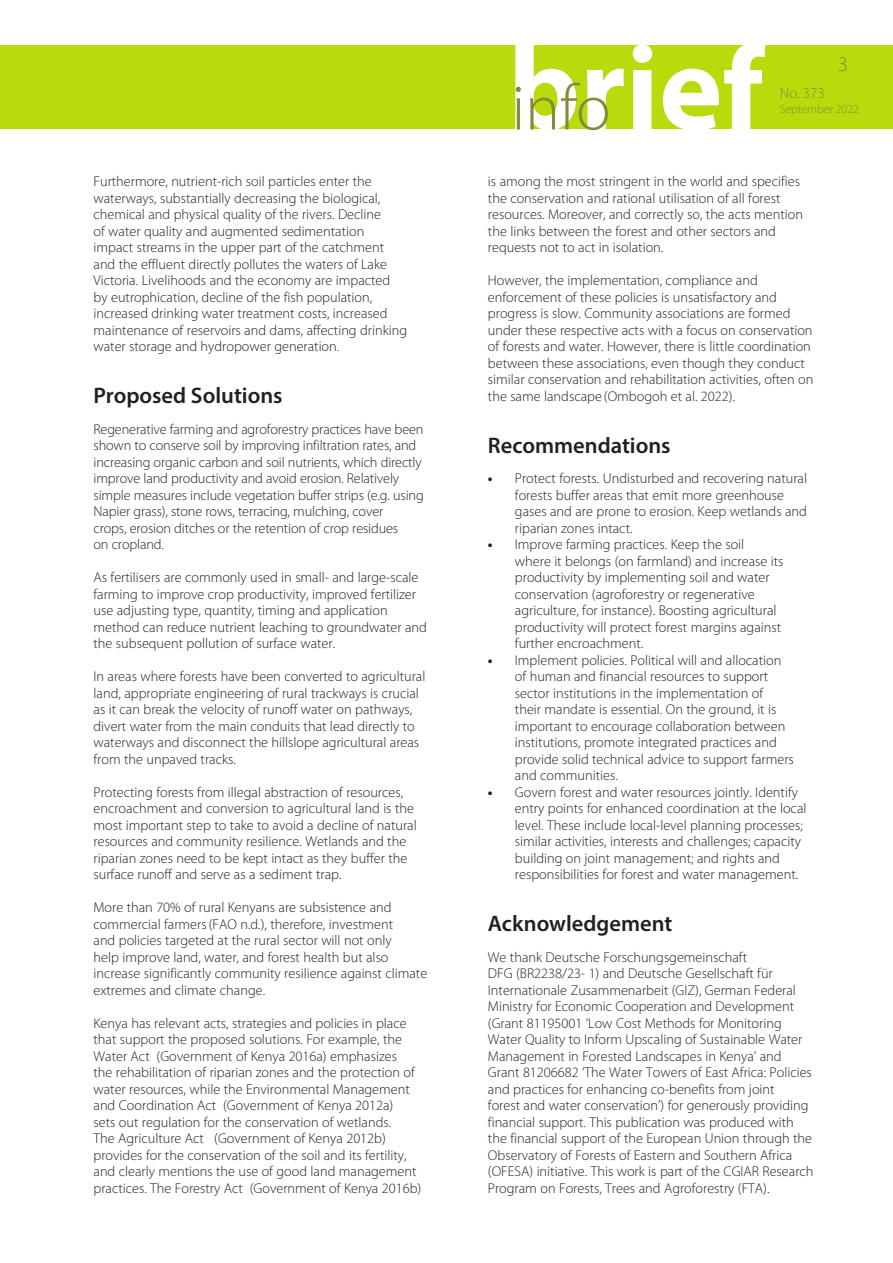
<style>
.page{position:relative;width:893px;height:1263px;background:#fff}
.page>*{position:absolute;margin:0;border:0;box-sizing:border-box;transform-origin:0 0}
.Brief-Heading_1{font:600 22.5px "Myriad Pro";color:#231f20}
.t1{font:300 21px "Myriad Pro";color:#878a3a}
.t2{font:300 15px "Myriad Pro";color:#878a3a}
.Brief-Body_text{font:300 14.25px/16.5px "Myriad Pro";color:#231f20}
.t3{font:300 12px "Myriad Pro";color:#878a3a}
.s1{font-weight:700}
</style>
<div class="page">
<div style="left:0;top:45px;width:893px;height:84px;background:#b9db0c"></div>
<svg style="left:515px;top:45px;width:250px;height:85px"></svg>
<p class="Brief-Body_text" style="left:94px;top:173px;width:315px">Furthermore, nutrient-rich soil particles enter the waterways, substantially decreasing the biological, chemical and physical quality of the rivers. Decline<br>of water quality and augmented sedimentation impact streams in the upper part of the catchment and the effluent directly pollutes the waters of Lake Victoria. Livelihoods and the economy are impacted by eutrophication, decline of the fish population, increased drinking water treatment costs, increased maintenance of reservoirs and dams, affecting drinking water storage and hydropower generation.</p>
<p class="Brief-Heading_1" style="left:94px;top:381px;width:191px">Proposed Solutions</p>
<p class="Brief-Body_text" style="left:94px;top:421px;width:332px">Regenerative farming and agroforestry practices have been shown to conserve soil by improving infiltration rates, and increasing organic carbon and soil nutrients, which directly improve land productivity and avoid erosion. Relatively simple measures include vegetation buffer strips (e.g. using Napier grass), stone rows, terracing, mulching, cover<br>crops, erosion ditches or the retention of crop residues<br>on cropland.</p>
<p class="Brief-Body_text" style="left:94px;top:569px;width:335px">As fertilisers are commonly used in small- and large-scale farming to improve crop productivity, improved fertilizer use adjusting type, quantity, timing and application method can reduce nutrient leaching to groundwater and the subsequent pollution of surface water.</p>
<p class="Brief-Body_text" style="left:94px;top:668px;width:333px">In areas where forests have been converted to agricultural land, appropriate engineering of rural trackways is crucial as it can break the velocity of runoff water on pathways, divert water from the main conduits that lead directly to waterways and disconnect the hillslope agricultural areas from the unpaved tracks.</p>
<p class="Brief-Body_text" style="left:94px;top:784px;width:325px">Protecting forests from illegal abstraction of resources, encroachment and conversion to agricultural land is the most important step to take to avoid a decline of natural resources and community resilience. Wetlands and the riparian zones need to be kept intact as they buffer the surface runoff and serve as a sediment trap.</p>
<p class="Brief-Body_text" style="left:94px;top:899px;width:335px">More than 70% of rural Kenyans are subsistence and commercial farmers(FAO n.d.), therefore, investment<br>and policies targeted at the rural sector will not only<br>help improve land, water, and forest health but also increase significantly community resilience against climate extremes and climate change.</p>
<p class="Brief-Body_text" style="left:94px;top:1015px;width:329px">Kenya has relevant acts, strategies and policies in place that support the proposed solutions. For example, the Water Act (Government of Kenya 2016a) emphasizes<br>the rehabilitation of riparian zones and the protection of water resources, while the Environmental Management and Coordination Act (Government of Kenya 2012a)<br>sets out regulation for the conservation of wetlands.<br>The Agriculture Act (Government of Kenya 2012b) provides for the conservation of the soil and its fertility, and clearly mentions the use of good land management practices. The Forestry Act (Government of Kenya 2016b)</p>
<h2 class="t1" style="left:838px;top:53px;width:12px">3</h2>
<p class="t2" style="left:780px;top:85px;width:47px">No. 373</p>
<p class="t3" style="left:780px;top:103px;width:81px">September 2022</p>
<p class="Brief-Body_text" style="left:488px;top:173px;width:317px">is among the most stringent in the world and specifies the conservation and rational utilisation of all forest resources. Moreover, and correctly so, the acts mention the links between the forest and other sectors and requests not to act in isolation.</p>
<p class="Brief-Body_text" style="left:488px;top:272px;width:327px">However, the implementation, compliance and enforcement of these policies is unsatisfactory and progress is slow. Community associations are formed under these respective acts with a focus on conservation of forests and water. However, there is little coordination between these associations, even though they conduct similar conservation and rehabilitation activities, often on the same landscape (Ombogoh et al. 2022).</p>
<p class="Brief-Heading_1" style="left:488px;top:431px;width:184px">Recommendations</p>
<p class="Brief-Body_text" style="left:515px;top:470px;width:294px;text-indent:-27px"><span class="s1">•</span> Protect forests. Undisturbed and recovering natural forests buffer areas that emit more greenhouse gases and are prone to erosion. Keep wetlands and riparian zones intact.</p>
<p class="Brief-Body_text" style="left:515px;top:536px;width:270px;text-indent:-27px"><span class="s1">•</span> Improve farming practices. Keep the soil where it belongs (on farmland) and increase its productivity by implementing soil and water conservation (agroforestry or regenerative agriculture, for instance). Boosting agricultural productivity will protect forest margins against further encroachment.</p>
<p class="Brief-Body_text" style="left:515px;top:652px;width:280px;text-indent:-27px"><span class="s1">•</span> Implement policies. Political will and allocation of human and financial resources to support sector institutions in the implementation of<br>their mandate is essential. On the ground, it is important to encourage collaboration between institutions, promote integrated practices and provide solid technical advice to support farmers and communities.</p>
<p class="Brief-Body_text" style="left:515px;top:784px;width:293px;text-indent:-27px"><span class="s1">•</span> Govern forest and water resources jointly. Identify entry points for enhanced coordination at the local level. These include local-level planning processes; similar activities, interests and challenges; capacity building on joint management; and rights and responsibilities for forest and water management.</p>
<p class="Brief-Heading_1" style="left:488px;top:909px;width:186px">Acknowledgement</p>
<p class="Brief-Body_text" style="left:488px;top:949px;width:327px">We thank Deutsche Forschungsgemeinschaft<br>DFG (BR2238/23- 1) and Deutsche Gesellschaft für Internationale Zusammenarbeit (GIZ), German Federal Ministry for Economic Cooperation and Development (Grant 81195001 ‘Low Cost Methods for Monitoring Water Quality to Inform Upscaling of Sustainable Water Management in Forested Landscapes in Kenya’ and Grant 81206682 ‘The Water Towers of East Africa: Policies and practices for enhancing co-benefits from joint<br>forest and water conservation’) for generously providing financial support. This publication was produced with the financial support of the European Union through the Observatory of Forests of Eastern and Southern Africa (OFESA) initiative. This work is part of the CGIAR Research Program on Forests, Trees and Agroforestry (FTA).</p>
</div>
